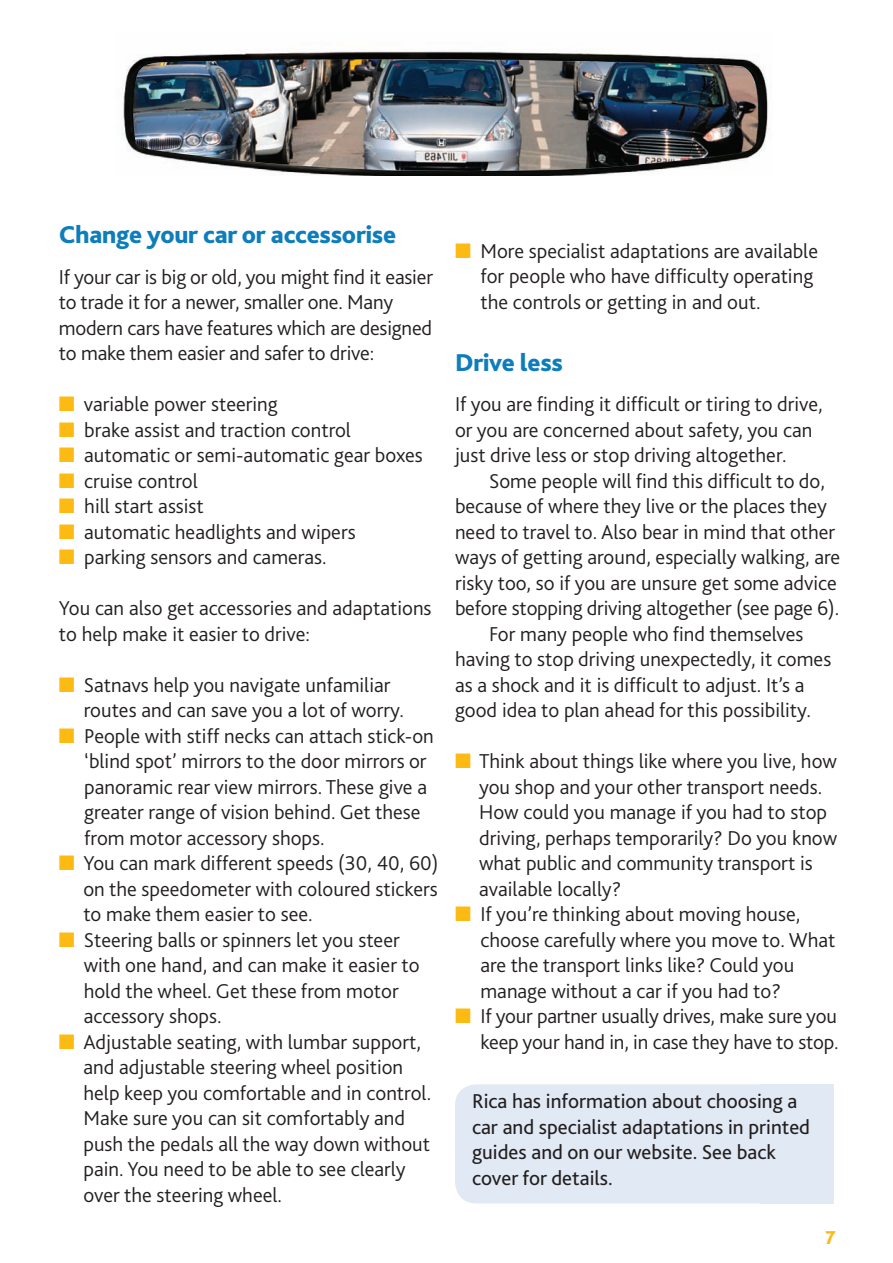
<style>
.page{position:relative;width:893px;height:1263px;background:#fff}
.page>*{position:absolute;margin:0;border:0;box-sizing:border-box;transform-origin:0 0}
.t1{font:800 25.5px "Bliss 2";letter-spacing:-.01em;color:#0d7dbb}
.t2{font:300 21px/25.5px "Bliss 2";color:#231f20}
.t3{font:21px/25.5px "Bliss 2";color:#231f20}
.t4{font:800 19.5px "Bliss 2";color:#fcba13}
.s1{color:#fcba13}
</style>
<div class="page">
<div style="left:455px;top:1084px;width:378px;height:119px;background:#e1e9f4;border-radius:21px"></div>
<div style="left:760px;top:1084px;width:73px;height:119px;background:#e1e9f4"></div>
<img style="left:123px;top:48px;width:646px;height:127px">
<img style="left:133px;top:60px;width:625px;height:111px">
<p class="t1" style="left:59px;top:219px;width:339px">Change your car or accessorise</p>
<p class="t2" style="left:59px;top:263px;width:376px">If your car is big or old, you might find it easier to trade it for a newer, smaller one. Many modern cars have features which are designed to make them easier and safer to drive:</p>
<p class="t2" style="left:59px;top:391px;width:220px"><span class="s1">■</span> variable power steering</p>
<p class="t2" style="left:59px;top:416px;width:294px"><span class="s1">■</span> brake assist and traction control</p>
<p class="t2" style="left:59px;top:442px;width:365px"><span class="s1">■</span> automatic or semi-automatic gear boxes</p>
<p class="t2" style="left:59px;top:467px;width:140px"><span class="s1">■</span> cruise control</p>
<p class="t2" style="left:59px;top:493px;width:147px"><span class="s1">■</span> hill start assist</p>
<p class="t2" style="left:59px;top:518px;width:298px"><span class="s1">■</span> automatic headlights and wipers</p>
<p class="t2" style="left:59px;top:544px;width:269px"><span class="s1">■</span> parking sensors and cameras.</p>
<p class="t2" style="left:59px;top:595px;width:374px">You can also get accessories and adaptations to help make it easier to drive:</p>
<p class="t2" style="left:84px;top:671px;width:322px;text-indent:-25px"><span class="s1">■</span> Satnavs help you navigate unfamiliar routes and can save you a lot of worry.</p>
<p class="t2" style="left:84px;top:722px;width:351px;text-indent:-25px"><span class="s1">■</span> People with stiff necks can attach stick-on ‘blind spot’ mirrors to the door mirrors or panoramic rear view mirrors. These give a greater range of vision behind. Get these from motor accessory shops.</p>
<p class="t2" style="left:83px;top:850px;width:357px;text-align:justify;text-indent:-25px"><span class="s1">■</span> You can mark different speeds (30, 40, 60) on the speedometer with coloured stickers to make them easier to see.</p>
<p class="t2" style="left:84px;top:926px;width:337px;text-indent:-25px"><span class="s1">■</span> Steering balls or spinners let you steer with one hand, and can make it easier to hold the wheel. Get these from motor accessory shops.</p>
<p class="t2" style="left:83px;top:1028px;width:349px;text-indent:-25px"><span class="s1">■</span> Adjustable seating, with lumbar support, and adjustable steering wheel position help keep you comfortable and in control.<br>Make sure you can sit comfortably and push the pedals all the way down without pain. You need to be able to see clearly over the steering wheel.</p>
<p class="t2" style="left:480px;top:238px;width:339px;text-indent:-25px"><span class="s1">■</span> More specialist adaptations are available for people who have difficulty operating the controls or getting in and out.</p>
<p class="t1" style="left:455px;top:346px;width:109px">Drive less</p>
<p class="t2" style="left:455px;top:391px;width:369px">If you are finding it difficult or tiring to drive, or you are concerned about safety, you can just drive less or stop driving altogether.</p>
<p class="t2" style="left:489px;top:467px;width:337px">Some people will find this difficult to do,</p>
<p class="t2" style="left:455px;top:493px;width:373px">because of where they live or the places they</p>
<p class="t2" style="left:455px;top:518px;width:382px">need to travel to. Also bear in mind that other</p>
<p class="t2" style="left:455px;top:544px;width:387px">ways of getting around, especially walking, are</p>
<p class="t2" style="left:455px;top:569px;width:383px">risky too, so if you are unsure get some advice</p>
<p class="t2" style="left:455px;top:595px;width:386px">before stopping driving altogether (see page 6).</p>
<p class="t2" style="left:489px;top:620px;width:316px">For many people who find themselves</p>
<p class="t2" style="left:455px;top:646px;width:378px">having to stop driving unexpectedly, it comes</p>
<p class="t2" style="left:455px;top:671px;width:351px">as a shock and it is difficult to adjust. It’s a</p>
<p class="t2" style="left:455px;top:697px;width:358px">good idea to plan ahead for this possibility.</p>
<p class="t2" style="left:479px;top:748px;width:360px;text-indent:-24px"><span class="s1">■</span> Think about things like where you live, how you shop and your other transport needs.<br>How could you manage if you had to stop driving, perhaps temporarily? Do you know what public and community transport is available locally?</p>
<p class="t2" style="left:480px;top:901px;width:357px;text-indent:-25px"><span class="s1">■</span> If you’re thinking about moving house, choose carefully where you move to. What are the transport links like? Could you manage without a car if you had to?</p>
<p class="t2" style="left:455px;top:1003px;width:385px;text-align:right"><span class="s1">■</span> If your partner usually drives, make sure you keep your hand in, in case they have to stop.</p>
<p class="t3" style="left:472px;top:1088px;width:340px">Rica has information about choosing a car and specialist adaptations in printed guides and on our website. See back cover for details.</p>
<p class="t4" style="left:825px;top:1225px;width:12px">7</p>
</div>
